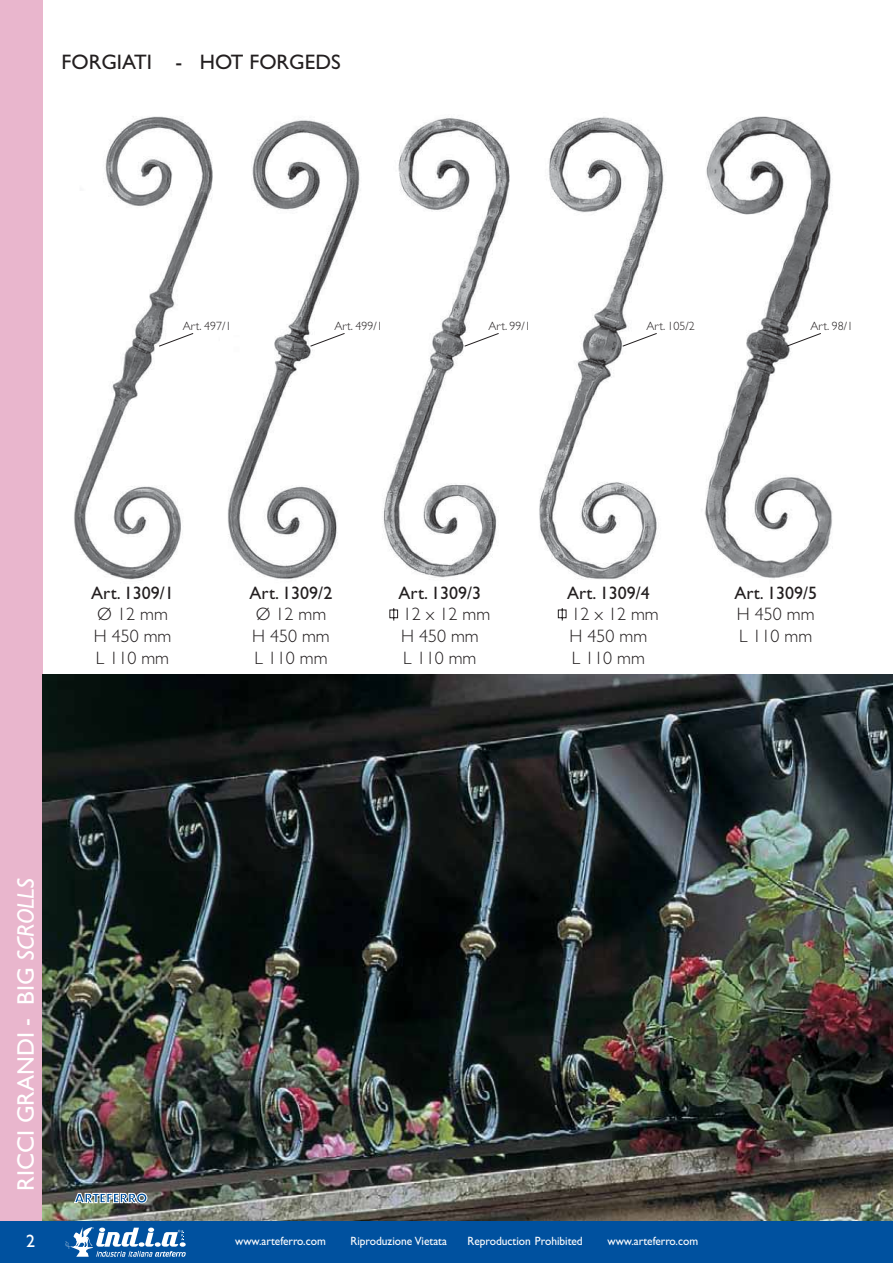
<style>
.page{position:relative;width:893px;height:1263px;background:#fff}
.page>*{position:absolute;margin:0;border:0;box-sizing:border-box;transform-origin:0 0}
.t1{font:24px "Gill Sans";color:#fff}
.t2{font:21px "Gill Sans";color:#231f20}
.t3{font:300 18px/21.6px "Gill Sans";color:#231f20}
.t4{font:18px "Gill Sans";color:#231f20}
.t5{font:18px "Gill Sans";color:#fff}
.t6{font:700 12.3px "Futura";color:#00519f}
.t7{font:12px "Gill Sans";color:#fff;scale:.95 1}
.t8{font:300 12px "Gill Sans";color:#231f20}
.s1{font-style:italic}
</style>
<div class="page">
<div style="left:0;top:1220px;width:893px;height:43px;background:#00519f"></div>
<svg style="left:65px;top:1227px;width:121px;height:30px"></svg>
<div style="left:0;top:0;width:42px;height:1220px;background:#e9b6cd"></div>
<img style="left:74px;top:116px;width:139px;height:464px">
<img style="left:227px;top:120px;width:134px;height:459px">
<img style="left:383px;top:117px;width:126px;height:461px">
<img style="left:539px;top:116px;width:125px;height:463px">
<img style="left:704px;top:116px;width:129px;height:463px">
<svg style="left:389px;top:608px;width:9px;height:13px"></svg>
<svg style="left:557px;top:608px;width:10px;height:13px"></svg>
<img style="left:42px;top:674px;width:851px;height:546px">
<div style="left:137px;top:1193px;width:10px;height:10px;border:1px solid #fff;border-radius:50%"></div>
<svg style="left:74px;top:1193px;width:70px;height:10px"></svg>
<svg style="left:158px;top:332px;width:36px;height:15px"></svg>
<svg style="left:310px;top:332px;width:35px;height:15px"></svg>
<svg style="left:464px;top:332px;width:36px;height:15px"></svg>
<svg style="left:622px;top:332px;width:36px;height:15px"></svg>
<svg style="left:786px;top:332px;width:36px;height:15px"></svg>
<p class="t2" style="left:62px;top:54px;width:281px">FORGIATI - HOT FORGEDS</p>
<p class="t8" style="left:183px;top:322px;width:50px">Art. 497/1</p>
<p class="t8" style="left:334px;top:322px;width:50px">Art. 499/1</p>
<p class="t8" style="left:488px;top:322px;width:44px">Art. 99/1</p>
<p class="t8" style="left:646px;top:322px;width:50px">Art. 105/2</p>
<p class="t8" style="left:810px;top:322px;width:44px">Art. 98/1</p>
<p class="t4" style="left:91px;top:587px;width:84px">Art. 1309/1</p>
<p class="t3" style="left:94px;top:606px;width:79px">Ø 12 mm<br>H 450 mm<br>L 110 mm</p>
<p class="t4" style="left:250px;top:587px;width:84px">Art. 1309/2</p>
<p class="t3" style="left:252px;top:606px;width:79px">Ø 12 mm<br>H 450 mm<br>L 110 mm</p>
<p class="t4" style="left:398px;top:587px;width:84px">Art. 1309/3</p>
<p class="t3" style="left:401px;top:606px;width:91px">12 x 12 mm<br>H 450 mm<br>L 110 mm</p>
<p class="t4" style="left:567px;top:587px;width:84px">Art. 1309/4</p>
<p class="t3" style="left:569px;top:606px;width:91px">12 x 12 mm<br>H 450 mm<br>L 110 mm</p>
<p class="t4" style="left:734px;top:587px;width:84px">Art. 1309/5</p>
<p class="t3" style="left:737px;top:606px;width:79px">H 450 mm<br>L 110 mm</p>
<h1 class="t1" style="left:18px;top:1191px;width:315px;rotate:-90deg">RICCI GRANDI - BIG <span class="s1">SCROLLS</span></h1>
<p class="t6" style="left:75px;top:1192px;width:74px">ARTEFERRO</p>
<p class="t5" style="left:26px;top:1230px;width:10px">2</p>
<p class="t7" style="left:235px;top:1237px;width:97px">www.arteferro.com</p>
<p class="t7" style="left:350px;top:1237px;width:103px">Riproduzione Vietata</p>
<p class="t7" style="left:467px;top:1237px;width:123px">Reproduction Prohibited</p>
<p class="t7" style="left:607px;top:1237px;width:97px">www.arteferro.com</p>
</div>
